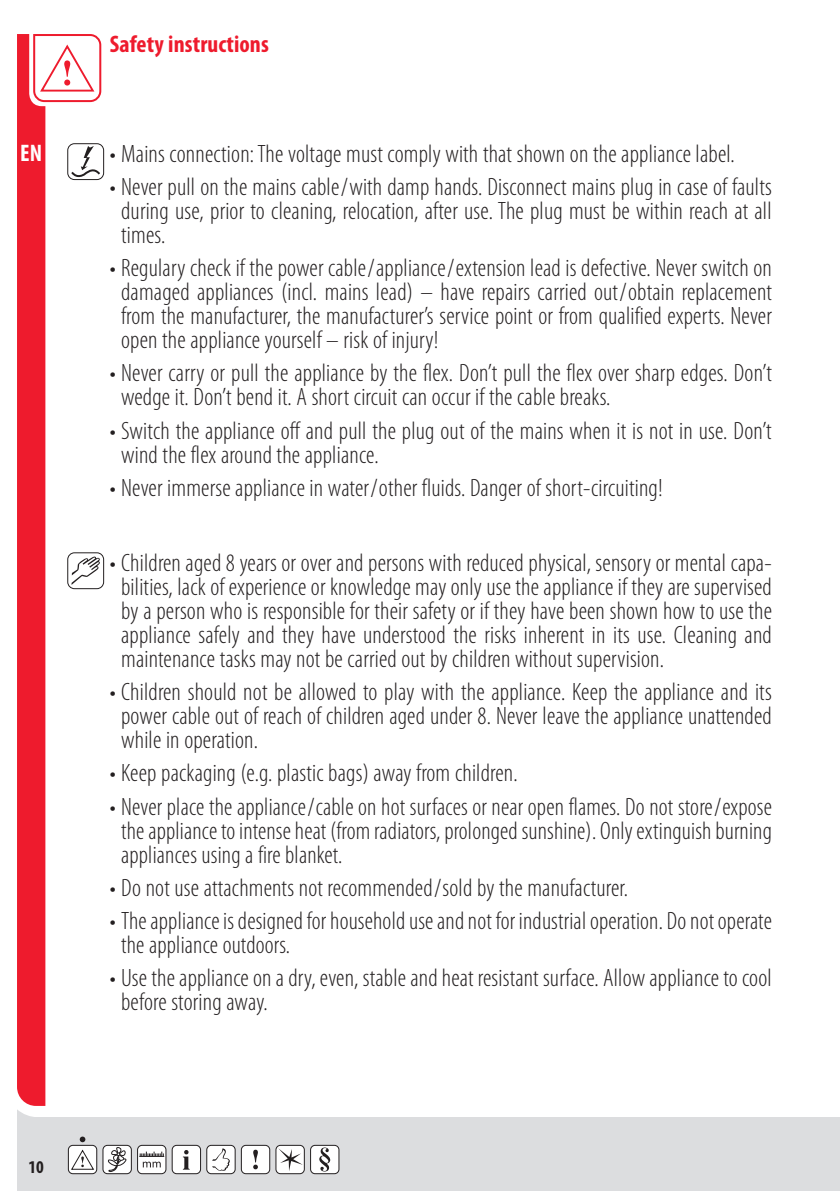
<style>
.page{position:relative;width:840px;height:1191px;background:#fff}
.page>*{position:absolute;margin:0;border:0;box-sizing:border-box;transform-origin:0 0}
.t1{font:300 condensed 25.2px/24px "Myriad Pro";letter-spacing:.005em;color:#231f20;text-align:justify}
.t2{font:700 condensed 24px "Myriad Pro";letter-spacing:.005em;color:#ee1b2d}
.t3{font:700 condensed 24px "Myriad Pro";color:#fff}
.t4{font:700 condensed 18px "Myriad Pro";color:#231f20}
</style>
<div class="page">
<div style="left:17px;top:1117px;width:822px;height:74px;background:#dcdddf"></div>
<div style="left:172px;top:1145px;width:28px;height:28px;background:#fff;border-radius:5px"></div>
<div style="left:172px;top:1145px;width:29px;height:29px;border:1px solid #231f20;border-radius:5px"></div>
<svg style="left:183px;top:1150px;width:6px;height:19px"></svg>
<div style="left:103px;top:1145px;width:28px;height:28px;background:#fff;border-radius:5px"></div>
<div style="left:103px;top:1145px;width:28px;height:29px;border:1px solid #231f20;border-radius:5px"></div>
<svg style="left:107px;top:1145px;width:20px;height:27px"></svg>
<div style="left:137px;top:1145px;width:29px;height:28px;background:#fff;border-radius:5px"></div>
<div style="left:137px;top:1145px;width:29px;height:29px;border:1px solid #231f20;border-radius:5px"></div>
<svg style="left:139px;top:1151px;width:25px;height:16px"></svg>
<div style="left:207px;top:1145px;width:28px;height:28px;background:#fff;border-radius:5px"></div>
<div style="left:206px;top:1145px;width:29px;height:29px;border:1px solid #231f20;border-radius:5px"></div>
<svg style="left:212px;top:1148px;width:18px;height:22px"></svg>
<div style="left:68px;top:1145px;width:29px;height:28px;background:#fff;border-radius:5px"></div>
<div style="left:68px;top:1145px;width:29px;height:29px;border:1px solid #231f20;border-radius:5px"></div>
<svg style="left:71px;top:1149px;width:23px;height:21px"></svg>
<div style="left:310px;top:1145px;width:29px;height:28px;background:#fff;border-radius:5px"></div>
<div style="left:310px;top:1145px;width:29px;height:29px;border:1px solid #231f20;border-radius:5px"></div>
<svg style="left:319px;top:1147px;width:11px;height:24px"></svg>
<div style="left:276px;top:1145px;width:28px;height:28px;background:#fff;border-radius:5px"></div>
<div style="left:275px;top:1145px;width:29px;height:29px;border:1px solid #231f20;border-radius:5px"></div>
<svg style="left:278px;top:1148px;width:24px;height:23px"></svg>
<div style="left:241px;top:1145px;width:28px;height:28px;background:#fff;border-radius:5px"></div>
<div style="left:241px;top:1145px;width:29px;height:29px;border:1px solid #231f20;border-radius:5px"></div>
<svg style="left:253px;top:1149px;width:5px;height:20px"></svg>
<svg style="left:80px;top:1136px;width:5px;height:6px"></svg>
<div style="left:67px;top:143px;width:37px;height:37px;border:1px solid #231f20;border-radius:7px"></div>
<div style="left:67px;top:552px;width:37px;height:37px;border:1px solid #231f20;border-radius:7px"></div>
<svg style="left:17px;top:34px;width:85px;height:1083px"></svg>
<p class="t2" style="left:110px;top:31px;width:160px">Safety instructions</p>
<p class="t3" style="left:20px;top:140px;width:23px">EN</p>
<p class="t1" style="left:110px;top:142px;width:626px">• Mains connection: The voltage must comply with that shown on the appliance label.</p>
<p class="t1" style="left:121px;top:175px;width:652px;text-indent:-11px">• Never pull on the mains cable/with damp hands. Disconnect mains plug in case of faults during use, prior to cleaning, relocation, after use. The plug must be within reach at all times.</p>
<p class="t1" style="left:121px;top:256px;width:652px;text-indent:-11px">• Regulary check if the power cable/appliance/extension lead is defective. Never switch on damaged appliances (incl. mains lead) – have repairs carried out/obtain replacement from the manufacturer, the manufacturer’s service point or from qualified experts. Never open the appliance yourself – risk of injury!</p>
<p class="t1" style="left:121px;top:362px;width:652px;text-indent:-11px">• Never carry or pull the appliance by the flex. Don’t pull the flex over sharp edges. Don’t wedge it. Don’t bend it. A short circuit can occur if the cable breaks.</p>
<p class="t1" style="left:121px;top:419px;width:651px;text-indent:-11px">• Switch the appliance off and pull the plug out of the mains when it is not in use. Don’t wind the flex around the appliance.</p>
<p class="t1" style="left:110px;top:476px;width:554px">• Never immerse appliance in water/other fluids. Danger of short-circuiting!</p>
<p class="t1" style="left:121px;top:551px;width:652px;text-indent:-11px">• Children aged 8 years or over and persons with reduced physical, sensory or mental capa&shy;bilities, lack of experience or knowledge may only use the appliance if they are supervised by a person who is responsible for their safety or if they have been shown how to use the appliance safely and they have understood the risks inherent in its use. Cleaning and maintenance tasks may not be carried out by children without supervision.</p>
<p class="t1" style="left:121px;top:680px;width:651px;text-indent:-11px">• Children should not be allowed to play with the appliance. Keep the appliance and its power cable out of reach of children aged under 8. Never leave the appliance unattended while in operation.</p>
<p class="t1" style="left:110px;top:761px;width:409px">• Keep packaging (e.g. plastic bags) away from children.</p>
<p class="t1" style="left:121px;top:795px;width:652px;text-indent:-11px">• Never place the appliance/cable on hot surfaces or near open flames. Do not store/expose the appliance to intense heat (from radiators, prolonged sunshine). Only extinguish burning appliances using a fire blanket.</p>
<p class="t1" style="left:110px;top:876px;width:519px">• Do not use attachments not recommended/sold by the manufacturer.</p>
<p class="t1" style="left:121px;top:909px;width:652px;text-indent:-11px">• The appliance is designed for household use and not for industrial operation. Do not operate the appliance outdoors.</p>
<p class="t4" style="left:28px;top:1156px;width:17px">10</p>
<p class="t1" style="left:121px;top:966px;width:651px;text-indent:-11px">• Use the appliance on a dry, even, stable and heat resistant surface. Allow appliance to cool before storing away.</p>
</div>
